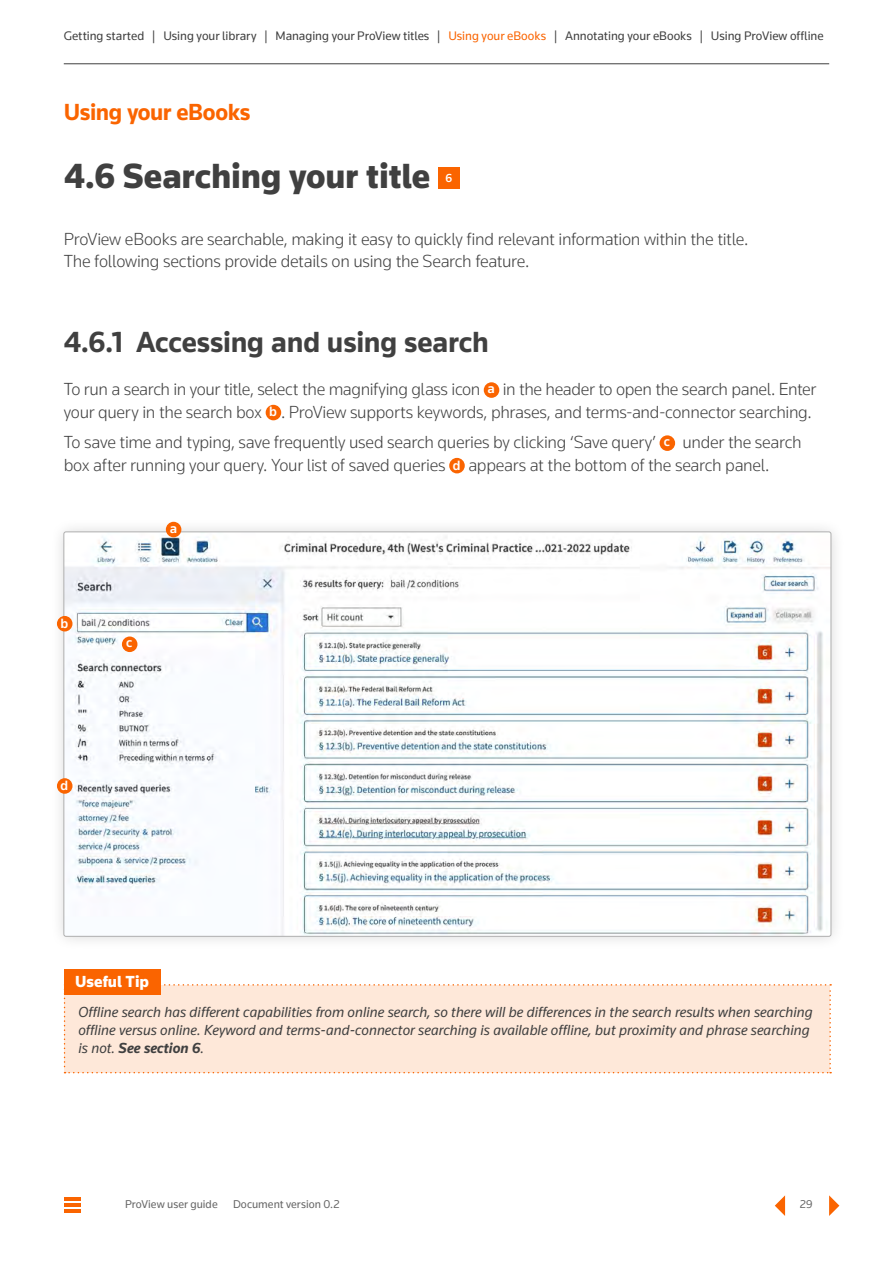
<style>
.page{position:relative;width:893px;height:1263px;background:#fff}
.page>*{position:absolute;margin:0;border:0;box-sizing:border-box;transform-origin:0 0}
.t1{font:900 36px "Knowledge 2017";letter-spacing:-.005em;color:#404040}
.t2{font:700 30px "Knowledge 2017";letter-spacing:-.01em;color:#404040}
.t3{font:700 24px "Knowledge 2017";letter-spacing:-.015em;color:#fa6400}
.t4{font:300 18px/22.5px "Knowledge 2017";letter-spacing:-.02em;color:#404040}
.t5{font:900 16.5px "Knowledge 2017";color:#fff}
.t6{font:italic 15px/18px "Knowledge 2017";color:#404040}
.t7{font:500 13.8px "Knowledge 2017";color:#fff}
.t8{font:12.75px "Knowledge 2017";color:#404040}
.t9{font:500 12px "Knowledge 2017";color:#fff}
.t10{font:11.7px "Knowledge 2017";letter-spacing:.005em;color:#666}
.s1{color:#fa6400}
.s2{font-weight:500;font-size:13.8px;color:#fff}
.s3{font-weight:700}
</style>
<div class="page">
<hr style="left:64px;top:63px;width:765px;height:1px;background:#404040">
<svg style="left:829px;top:1195px;width:10px;height:21px"></svg>
<svg style="left:775px;top:1195px;width:10px;height:21px"></svg>
<hr style="left:64px;top:1197px;width:17px;height:3px;background:#fa6400">
<hr style="left:64px;top:1203px;width:17px;height:4px;background:#fa6400">
<hr style="left:64px;top:1209px;width:17px;height:4px;background:#fa6400">
<div style="left:50px;top:518px;width:795px;height:433px;background:#000;opacity:.15"></div>
<img style="left:64px;top:532px;width:767px;height:404px">
<div style="left:438px;top:167px;width:22px;height:21px;background:#fa6400"></div>
<div style="left:484px;top:382px;width:15px;height:16px;background:#fa6400;border-radius:50%"></div>
<div style="left:266px;top:405px;width:15px;height:15px;background:#fa6400;border-radius:50%"></div>
<div style="left:660px;top:435px;width:15px;height:16px;background:#fa6400;border-radius:50%"></div>
<div style="left:449px;top:458px;width:16px;height:15px;background:#fa6400;border-radius:50%"></div>
<div style="left:122px;top:636px;width:15px;height:16px;background:#fa6400;border-radius:50%"></div>
<div style="left:57px;top:778px;width:15px;height:16px;background:#fa6400;border-radius:50%"></div>
<div style="left:57px;top:616px;width:15px;height:15px;background:#fa6400;border-radius:50%"></div>
<div style="left:64px;top:984px;width:767px;height:89px;background:#fee8d9"></div>
<div style="left:64px;top:969px;width:96px;height:25px;background:#fa6400"></div>
<div style="left:166px;top:522px;width:15px;height:15px;background:#fa6400;border-radius:50%"></div>
<p class="t8" style="left:64px;top:28px;width:761px">Getting started | Using your library | Managing your ProView titles | <span class="s1">Using your eBooks</span> | Annotating your eBooks | Using ProView offline</p>
<h3 class="t3" style="left:64px;top:97px;width:188px">Using your eBooks</h3>
<h1 class="t1" style="left:64px;top:154px;width:368px">4.6 Searching your title</h1>
<p class="t9" style="left:445px;top:171px;width:8px">6</p>
<p class="t4" style="left:64px;top:227px;width:686px">ProView eBooks are searchable, making it easy to quickly find relevant information within the title.<br>The following sections provide details on using the Search feature.</p>
<h2 class="t2" style="left:64px;top:323px;width:427px">4.6.1 Accessing and using search</h2>
<p class="t4" style="left:64px;top:378px;width:754px">To run a search in your title, select the magnifying glass icon <span class="s2">a</span> in the header to open the search panel. Enter your query in the search box <span class="s2">b</span> . ProView supports keywords, phrases, and terms-and-connector searching.</p>
<p class="t4" style="left:64px;top:431px;width:739px">To save time and typing, save frequently used search queries by clicking ‘Save query’ <span class="s2">c</span> under the search box after running your query. Your list of saved queries <span class="s2">d</span> appears at the bottom of the search panel.</p>
<p class="t7" style="left:61px;top:614px;width:9px">b</p>
<p class="t7" style="left:61px;top:777px;width:9px">d</p>
<p class="t7" style="left:170px;top:519px;width:9px">a</p>
<p class="t7" style="left:126px;top:634px;width:8px">c</p>
<p class="t5" style="left:75px;top:972px;width:75px">Useful Tip</p>
<p class="t6" style="left:79px;top:1002px;width:736px">Offline search has different capabilities from online search, so there will be differences in the search results when searching offline versus online. Keyword and terms-and-connector searching is available offline, but proximity and phrase searching is not. <span class="s3">See section 6</span>.</p>
<p class="t10" style="left:125px;top:1197px;width:94px">ProView user guide</p>
<p class="t10" style="left:233px;top:1197px;width:108px">Document version 0.2</p>
<p class="t10" style="left:800px;top:1197px;width:14px">29</p>
</div>
